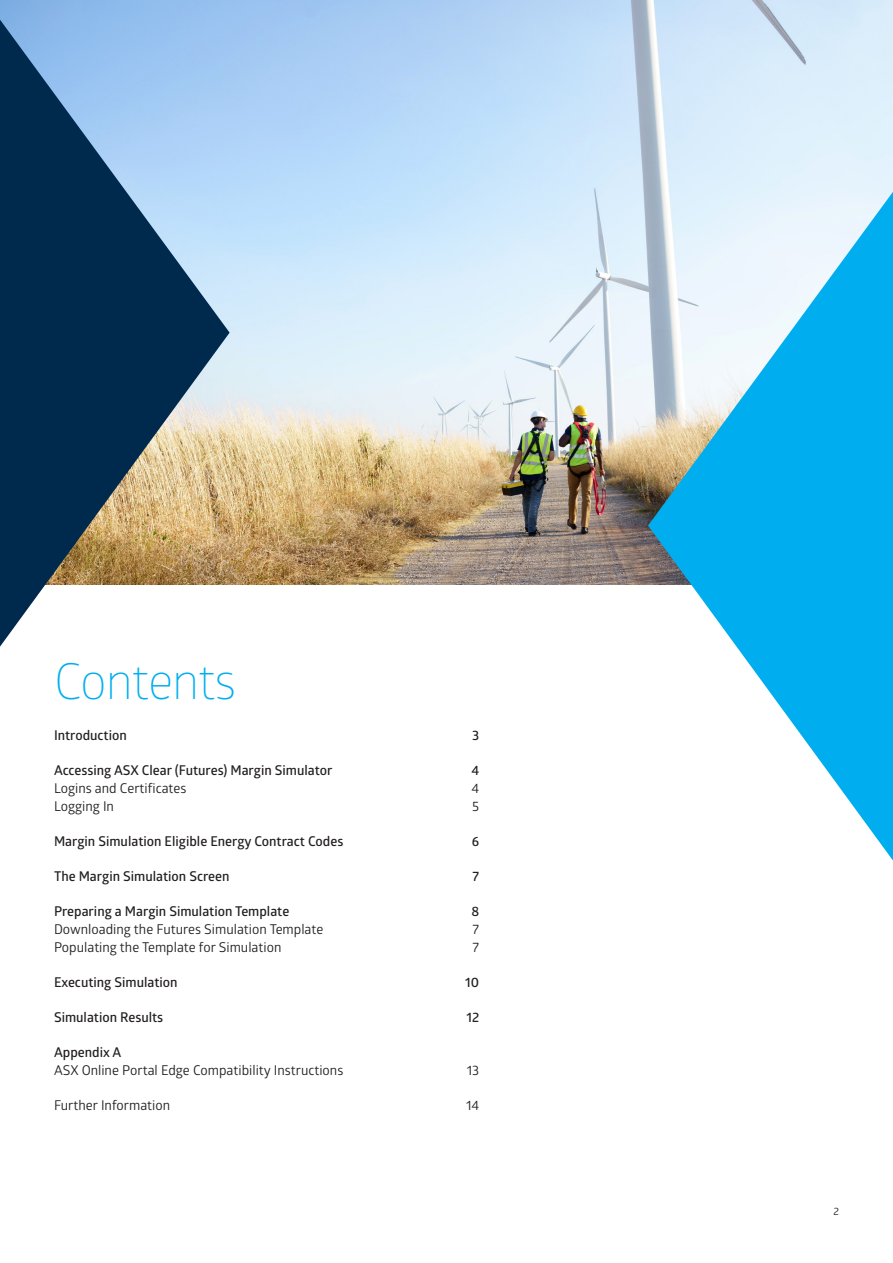
<style>
.page{position:relative;width:893px;height:1263px;background:#fff}
.page>*{position:absolute;margin:0;border:0;box-sizing:border-box;transform-origin:0 0}
.Heading{font:300 49.5px "Glober";letter-spacing:-.02em;color:#00aeef}
.Body{font:600 13.5px "Glober";color:#231f20}
.Body-2{font:13.5px/18px "Glober";color:#231f20}
.t1{font:10.5px "Glober";color:#231f20}
.s1{font-weight:600}
</style>
<div class="page">
<img style="left:0;top:0;width:893px;height:585px">
<svg style="left:0;top:20px;width:230px;height:627px;background:#617b90"></svg>
<svg style="left:648px;top:192px;width:245px;height:668px"></svg>
<p class="Heading" style="left:54px;top:647px;width:184px">Contents</p>
<p class="Body" style="left:54px;top:725px;width:74px">Introduction</p>
<p class="Body" style="left:472px;top:725px;width:9px">3</p>
<p class="Body" style="left:54px;top:760px;width:280px">Accessing ASX Clear (Futures) Margin Simulator</p>
<p class="Body" style="left:471px;top:760px;width:9px">4</p>
<p class="Body-2" style="left:54px;top:778px;width:134px">Logins and Certificates</p>
<p class="Body-2" style="left:471px;top:778px;width:9px">4</p>
<p class="Body-2" style="left:54px;top:796px;width:61px">Logging In</p>
<p class="Body-2" style="left:472px;top:796px;width:9px">5</p>
<p class="Body" style="left:54px;top:831px;width:291px">Margin Simulation Eligible Energy Contract Codes</p>
<p class="Body" style="left:472px;top:831px;width:9px">6</p>
<p class="Body" style="left:54px;top:866px;width:177px">The Margin Simulation Screen</p>
<p class="Body" style="left:472px;top:866px;width:8px">7</p>
<p class="Body" style="left:54px;top:901px;width:237px">Preparing a Margin Simulation Template</p>
<p class="Body" style="left:471px;top:901px;width:9px">8</p>
<p class="Body-2" style="left:54px;top:919px;width:271px">Downloading the Futures Simulation Template</p>
<p class="Body-2" style="left:473px;top:919px;width:8px">7</p>
<p class="Body-2" style="left:54px;top:937px;width:229px">Populating the Template for Simulation</p>
<p class="Body-2" style="left:473px;top:937px;width:8px">7</p>
<p class="Body" style="left:54px;top:972px;width:125px">Executing Simulation</p>
<p class="Body" style="left:465px;top:972px;width:15px">10</p>
<p class="Body" style="left:54px;top:1007px;width:111px">Simulation Results</p>
<p class="Body" style="left:466px;top:1007px;width:14px">12</p>
<p class="Body-2" style="left:54px;top:1042px;width:291px"><span class="s1">Appendix A<br></span>ASX Online Portal Edge Compatibility Instructions</p>
<p class="Body-2" style="left:467px;top:1060px;width:14px">13</p>
<p class="Body-2" style="left:54px;top:1095px;width:118px">Further Information</p>
<p class="Body-2" style="left:466px;top:1095px;width:15px">14</p>
<p class="t1" style="left:833px;top:1204px;width:7px">2</p>
</div>
